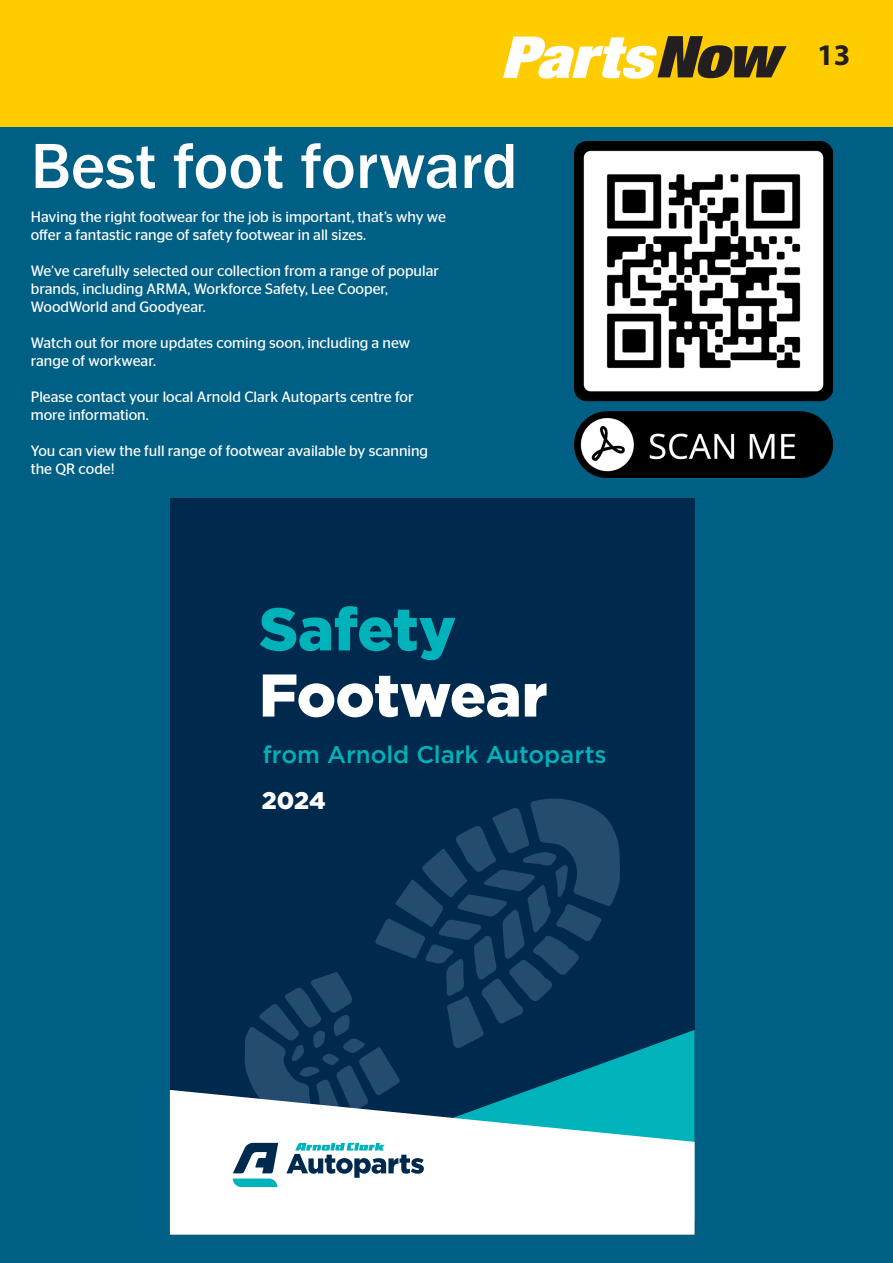
<style>
.page{position:relative;width:893px;height:1263px;background:#fff}
.page>*{position:absolute;margin:0;border:0;box-sizing:border-box;transform-origin:0 0}
.Newsletter_Basic_small_feature_heading__{font:500 66px "Franklin Gothic";color:#fff}
.t1{font:900 60.15px/66.2px "Gotham";letter-spacing:-.01em;color:#fff}
.t2{font:700 30px "Myriad Pro";color:#231f20}
.t3{font:500 24px "Gotham";letter-spacing:-.005em;color:#00b2b9}
.t4{font:900 24px "Gotham";color:#fff}
.t5{font:15px/18px "Stag Sans";color:#fff}
.s1{color:#00b2b9}
</style>
<div class="page">
<div style="left:0;top:0;width:893px;height:128px;background:#fc0"></div>
<svg style="left:503px;top:36px;width:284px;height:43px"></svg>
<div style="left:0;top:128px;width:893px;height:1135px;background:#005f85"></div>
<img style="left:574px;top:142px;width:259px;height:335px">
<div style="left:170px;top:499px;width:525px;height:736px;background:#00294e"></div>
<svg style="left:249px;top:798px;width:371px;height:232px"></svg>
<svg style="left:244px;top:1030px;width:451px;height:60px"></svg>
<svg style="left:170px;top:1090px;width:525px;height:145px;background:#cce6e9"></svg>
<svg style="left:233px;top:1143px;width:45px;height:44px"></svg>
<svg style="left:286px;top:1143px;width:138px;height:35px"></svg>
<p class="Newsletter_Basic_small_feature_heading__" style="left:31px;top:125px;width:488px">Best foot forward</p>
<p class="t5" style="left:31px;top:207px;width:417px">Having the right footwear for the job is important, that’s why we offer a fantastic range of safety footwear in all sizes.</p>
<p class="t5" style="left:31px;top:261px;width:410px">We’ve carefully selected our collection from a range of popular brands, including ARMA, Workforce Safety, Lee Cooper,<br>WoodWorld and Goodyear.</p>
<p class="t5" style="left:31px;top:333px;width:381px">Watch out for more updates coming soon, including a new range of workwear.</p>
<p class="t5" style="left:31px;top:387px;width:384px">Please contact your local Arnold Clark Autoparts centre for more information.</p>
<p class="t5" style="left:31px;top:441px;width:399px">You can view the full range of footwear available by scanning the QR code!</p>
<p class="t1" style="left:259px;top:595px;width:290px"><span class="s1">Safety<br></span>Footwear</p>
<p class="t3" style="left:263px;top:739px;width:345px">from Arnold Clark Autoparts</p>
<p class="t4" style="left:262px;top:784px;width:65px">2024</p>
<p class="t2" style="left:817px;top:38px;width:35px">13</p>
</div>
